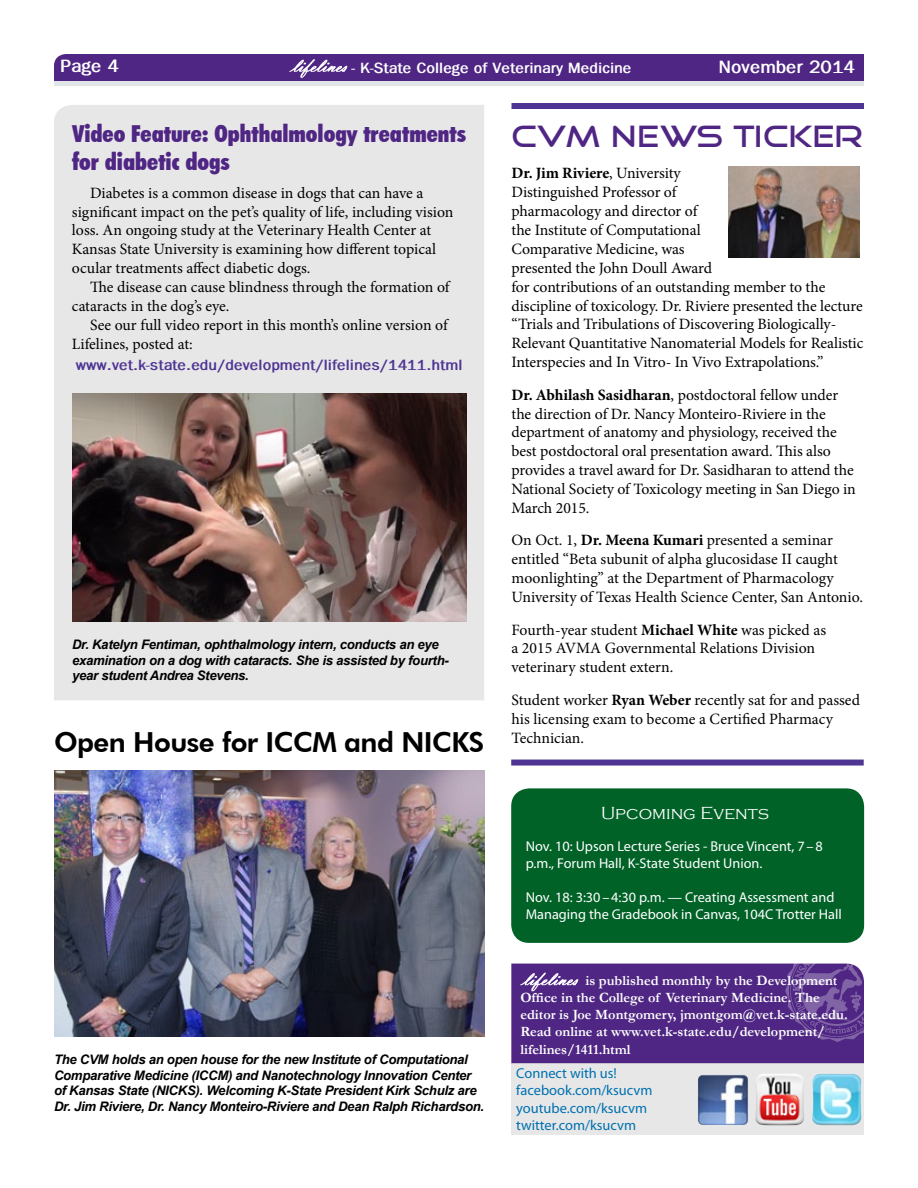
<style>
.page{position:relative;width:918px;height:1188px;background:#fff}
.page>*{position:absolute;margin:0;border:0;box-sizing:border-box;transform-origin:0 0}
.t1{font:31.05px "Good Times";color:#4f2683}
.t2{font:800 27.6px "Futura BT";letter-spacing:-.02em;color:#000}
.t3{font:900 condensed 23.4px/28px "Futura BT";color:#4f2683}
.t4{font:700 18px "Franklin Gothic";color:#fff}
.t5{font:300 18px "Copperplate Gothic";color:#fff}
.t6{font:15.75px/18.9px "Minion Pro";letter-spacing:-.005em;color:#000}
.t7{font:700 15px "Franklin Gothic";color:#4e3594}
.t8{font:700 15px "Franklin Gothic";color:#fff}
.t9{font:14.4px/17.2px "Myriad Pro";color:#0071b0}
.t10{font:700 14.25px/17.1px "Garamond";color:#fff}
.t11{font:14.25px/17.1px "Myriad Pro";color:#fff}
.t12{font:italic 700 13.2px/15.8px "Arial";letter-spacing:-.02em;color:#000}
.s1{font-family:"Vladimir Script";font-weight:400;font-size:22.5px;color:#4f2683}
.s2{font-weight:700}
.s3{font-family:"Vladimir Script";font-weight:400;font-size:18px;color:#4f2683}
</style>
<div class="page">
<svg style="left:511px;top:964px;width:353px;height:99px"></svg>
<div style="left:54px;top:105px;width:430px;height:595px;background:#e7e7e8"></div>
<div style="left:54px;top:80px;width:810px;height:6px;background:#e1e6e8"></div>
<div style="left:54px;top:54px;width:810px;height:27px;background:#4f2683"></div>
<div style="left:511px;top:1063px;width:353px;height:71px;background:#e7e7e8"></div>
<img style="left:812px;top:1074px;width:49px;height:51px">
<img style="left:863px;top:964px;width:1px;height:66px">
<img style="left:523px;top:973px;width:22px;height:12px">
<img style="left:292px;top:59px;width:22px;height:12px">
<img style="left:698px;top:1075px;width:50px;height:50px">
<div style="left:512px;top:103px;width:352px;height:6px;background:#4e3594"></div>
<div style="left:511px;top:760px;width:353px;height:6px;background:#4e3594"></div>
<img style="left:755px;top:1074px;width:49px;height:51px">
<div style="left:511px;top:788px;width:353px;height:155px;background:#006227;border-radius:18px"></div>
<img style="left:72px;top:393px;width:394px;height:228px">
<img style="left:54px;top:770px;width:430px;height:267px">
<img style="left:728px;top:167px;width:132px;height:90px">
<p class="t4" style="left:60px;top:56px;width:60px">Page 4</p>
<p class="t8" style="left:287px;top:59px;width:346px"><span class="s1">lifelines</span> - K-State College of Veterinary Medicine</p>
<p class="t4" style="left:719px;top:57px;width:138px">November 2014</p>
<h3 class="t3" style="left:72px;top:120px;width:396px">Video Feature: Ophthalmology treatments for diabetic dogs</h3>
<p class="t6" style="left:72px;top:183px;width:383px;text-indent:18px">Diabetes is a common disease in dogs that can have a significant impact on the pet’s quality of life, including vision loss. An ongoing study at the Veterinary Health Center at Kansas State University is examining how different topical ocular treatments affect diabetic dogs.</p>
<p class="t6" style="left:72px;top:278px;width:379px;text-indent:18px">The disease can cause blindness through the formation of cataracts in the dog’s eye.</p>
<p class="t6" style="left:72px;top:316px;width:377px;text-indent:18px">See our full video report in this month’s online version of<br>Lifelines, posted at:</p>
<p class="t7" style="left:76px;top:357px;width:388px">www.vet.k-state.edu/development/lifelines/1411.html</p>
<p class="t12" style="left:72px;top:637px;width:378px">Dr. Katelyn Fentiman, ophthalmology intern, conducts an eye examination on a dog with cataracts. She is assisted by fourth&shy;year student Andrea Stevens.</p>
<h2 class="t2" style="left:54px;top:725px;width:432px">Open House for ICCM and NICKS</h2>
<p class="t12" style="left:54px;top:1052px;width:432px">The CVM holds an open house for the new Institute of Computational Comparative Medicine (ICCM) and Nanotechnology Innovation Center of Kansas State (NICKS). Welcoming K-State President Kirk Schulz are Dr. Jim Riviere, Dr. Nancy Monteiro-Riviere and Dean Ralph Richardson.</p>
<h1 class="t1" style="left:512px;top:122px;width:353px">CVM NEWS TICKER</h1>
<p class="t6" style="left:512px;top:164px;width:353px"><span class="s2">Dr. Jim Riviere</span>, University<br>Distinguished Professor of<br>pharmacology and director of<br>the Institute of Computational<br>Comparative Medicine, was<br>presented the John Doull Award<br>for contributions of an outstanding member to the discipline of toxicology. Dr. Riviere presented the lecture “Trials and Tribulations of Discovering Biologically-Relevant Quantitative Nanomaterial Models for Realistic Interspecies and In Vitro- In Vivo Extrapolations.”</p>
<p class="t6" style="left:512px;top:385px;width:346px"><span class="s2">Dr. Abhilash Sasidharan</span>, postdoctoral fellow under the direction of Dr. Nancy Monteiro-Riviere in the department of anatomy and physiology, received the best postdoctoral oral presentation award. This also provides a travel award for Dr. Sasidharan to attend the National Society of Toxicology meeting in San Diego in March 2015.</p>
<p class="t6" style="left:512px;top:531px;width:353px">On Oct. 1, <span class="s2">Dr. Meena Kumari</span> presented a seminar entitled “Beta subunit of alpha glucosidase II caught moonlighting” at the Department of Pharmacology University of Texas Health Science Center, San Antonio.</p>
<p class="t6" style="left:512px;top:620px;width:316px">Fourth-year student <span class="s2">Michael White</span> was picked as a 2015 AVMA Governmental Relations Division veterinary student extern.</p>
<p class="t6" style="left:512px;top:690px;width:350px">Student worker <span class="s2">Ryan Weber</span> recently sat for and passed his licensing exam to become a Certified Pharmacy<br>Technician.</p>
<p class="t5" style="left:601px;top:803px;width:169px">Upcoming Events</p>
<p class="t11" style="left:526px;top:838px;width:299px">Nov. 10: Upson Lecture Series - Bruce Vincent, 7–8 p.m., Forum Hall, K-State Student Union.</p>
<p class="t11" style="left:526px;top:889px;width:317px">Nov. 18: 3:30–4:30 p.m. — Creating Assessment and<br>Managing the Gradebook in Canvas, 104C Trotter Hall</p>
<p class="t10" style="left:520px;top:972px;width:329px"><span class="s3">lifelines</span> is published monthly by the Development Office in the College of Veterinary Medicine. The editor is Joe Montgomery, jmontgom@vet.k-state.edu.<br>Read online at www.vet.k-state.edu/development/ lifelines/1411.html</p>
<p class="t9" style="left:516px;top:1065px;width:138px">Connect with us! facebook.com/ksucvm youtube.com/ksucvm twitter.com/ksucvm</p>
</div>
